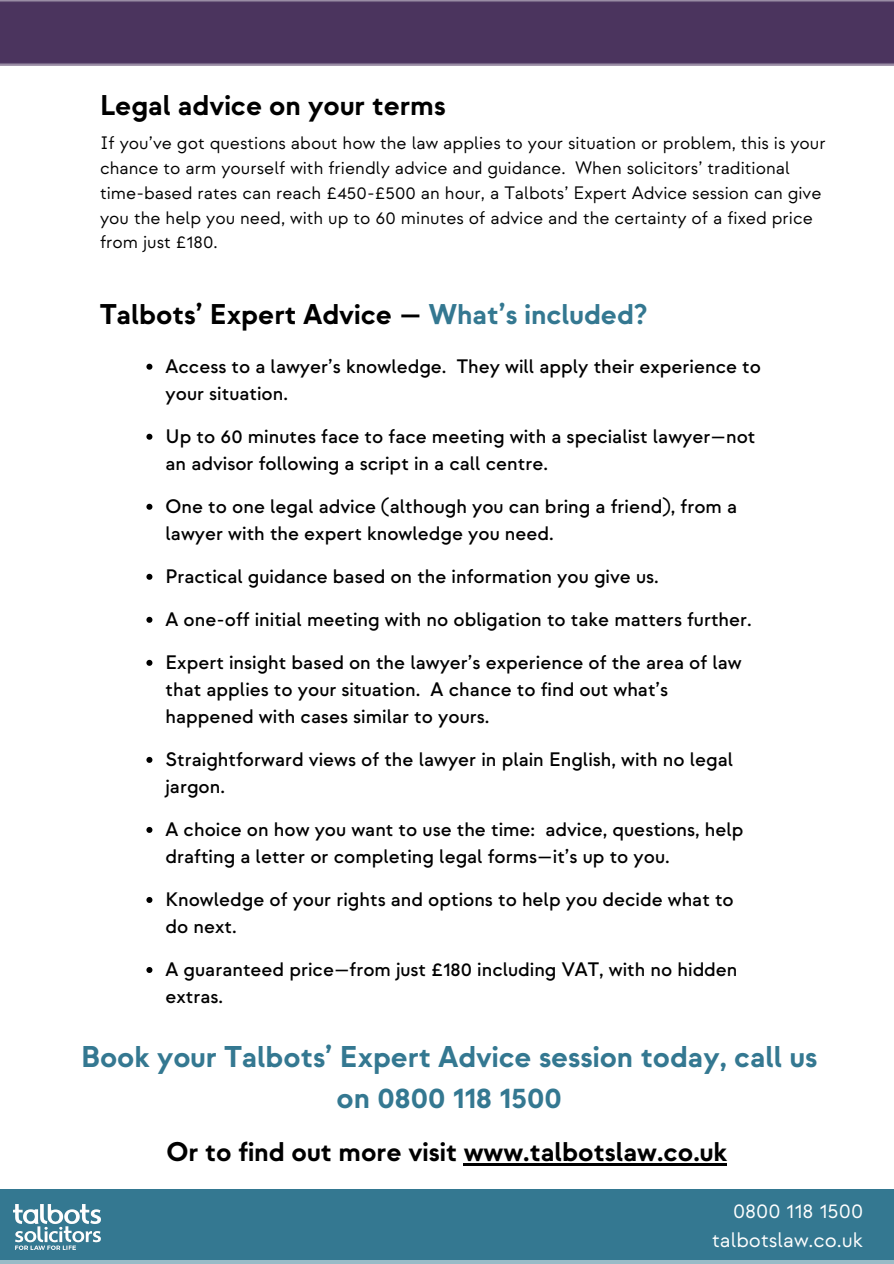
<style>
.page{position:relative;width:894px;height:1264px;background:#fff}
.page>*{position:absolute;margin:0;border:0;box-sizing:border-box;transform-origin:0 0}
.t1{font:700 30px/41.7px "Strawford";color:#347891;text-align:center}
.t2{font:700 28.5px "Strawford";color:#000}
.t3{font:700 27px "Strawford";color:#000}
.t4{font:21px/29.2px "Strawford";color:#fff;text-align:right}
.t5{font:500 19.5px/27px "Strawford";color:#000}
.t6{font:18px/24.8px "Strawford";color:#000}
.s1{color:#347891}
</style>
<div class="page">
<div style="left:0;top:0;width:893px;height:65px;background:#4b345e"></div>
<div style="left:0;top:1189px;width:893px;height:74px;background:#347891"></div>
<img style="left:14px;top:1203px;width:86px;height:45px">
<svg style="left:146px;top:364px;width:6px;height:6px"></svg>
<svg style="left:146px;top:434px;width:6px;height:6px"></svg>
<svg style="left:146px;top:504px;width:6px;height:6px"></svg>
<svg style="left:146px;top:574px;width:6px;height:6px"></svg>
<svg style="left:146px;top:617px;width:6px;height:6px"></svg>
<svg style="left:146px;top:660px;width:6px;height:6px"></svg>
<svg style="left:146px;top:757px;width:6px;height:6px"></svg>
<svg style="left:146px;top:827px;width:6px;height:6px"></svg>
<svg style="left:146px;top:897px;width:6px;height:6px"></svg>
<svg style="left:146px;top:967px;width:6px;height:6px"></svg>
<hr style="left:463px;top:1163px;width:264px;height:2px;background:#000">
<h1 class="t2" style="left:100px;top:89px;width:347px">Legal advice on your terms</h1>
<h1 class="t6" style="left:100px;top:131px;width:727px">If you’ve got questions about how the law applies to your situation or problem, this is your chance to arm yourself with friendly advice and guidance. When solicitors’ traditional time-based rates can reach £450-£500 an hour, a Talbots’ Expert Advice session can give you the help you need, with up to 60 minutes of advice and the certainty of a fixed price from just £180.</h1>
<p class="t2" style="left:100px;top:298px;width:548px">Talbots’ Expert Advice — <span class="s1">What’s included?</span></p>
<p class="t5" style="left:165px;top:353px;width:597px">Access to a lawyer’s knowledge. They will apply their experience to your situation.</p>
<p class="t5" style="left:165px;top:423px;width:591px">Up to 60 minutes face to face meeting with a specialist lawyer—not an advisor following a script in a call centre.</p>
<p class="t5" style="left:165px;top:493px;width:573px">One to one legal advice (although you can bring a friend), from a lawyer with the expert knowledge you need.</p>
<p class="t5" style="left:165px;top:563px;width:494px">Practical guidance based on the information you give us.</p>
<p class="t5" style="left:165px;top:606px;width:587px">A one-off initial meeting with no obligation to take matters further.</p>
<p class="t5" style="left:165px;top:649px;width:577px">Expert insight based on the lawyer’s experience of the area of law that applies to your situation. A chance to find out what’s happened with cases similar to yours.</p>
<p class="t5" style="left:165px;top:746px;width:569px">Straightforward views of the lawyer in plain English, with no legal jargon.</p>
<p class="t5" style="left:165px;top:816px;width:579px">A choice on how you want to use the time: advice, questions, help drafting a letter or completing legal forms—it’s up to you.</p>
<p class="t5" style="left:165px;top:886px;width:569px">Knowledge of your rights and options to help you decide what to do next.</p>
<p class="t5" style="left:165px;top:956px;width:573px">A guaranteed price—from just £180 including VAT, with no hidden extras.</p>
<p class="t1" style="left:81px;top:1036px;width:737px">Book your Talbots’ Expert Advice session today, call us on 0800 118 1500</p>
<h2 class="t3" style="left:166px;top:1136px;width:562px">Or to find out more visit www.talbotslaw.co.uk</h2>
<h1 class="t4" style="left:711px;top:1196px;width:153px">0800 118 1500 talbotslaw.co.uk</h1>
</div>
